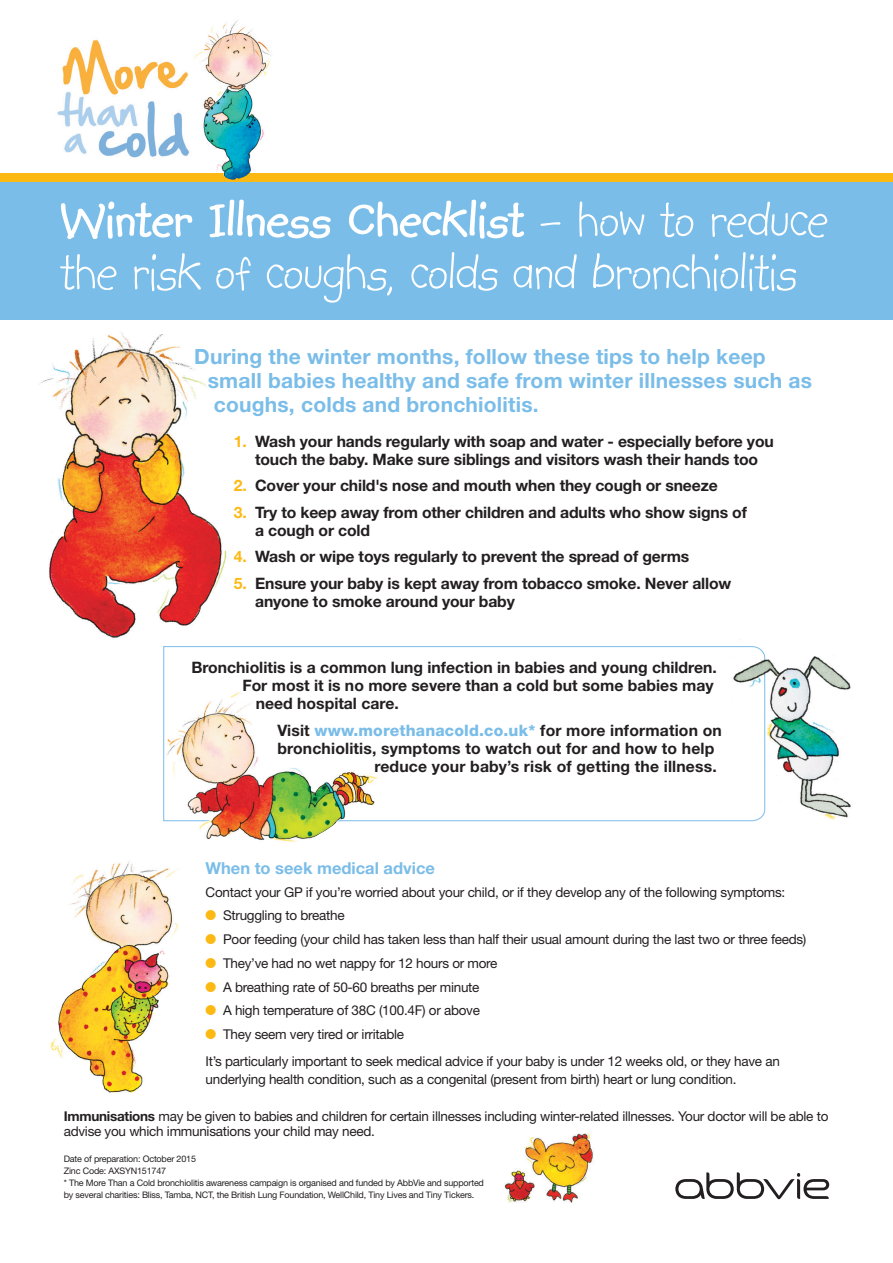
<style>
.page{position:relative;width:893px;height:1263px;background:#fff}
.page>*{position:absolute;margin:0;border:0;box-sizing:border-box;transform-origin:0 0}
.t1{font:55.5px/52.5px "Kidprint MT Std";letter-spacing:-.02em;color:#fff}
.t2{font:700 21px/24px "Helvetica Neue";letter-spacing:.01em;color:#7abde8}
.t3{font:700 16.5px "Helvetica Neue";color:#7abde8}
.t4{font:700 15.75px/18px "Helvetica Neue";letter-spacing:-.01em;color:#231f20}
.t5{font:700 15.75px "Helvetica Neue";letter-spacing:.01em;color:#231f20}
.t6{font:13.5px/23.7px "Helvetica Neue";letter-spacing:-.02em;color:#231f20}
.t7{font:9px/12px "Helvetica Neue";letter-spacing:-.02em;color:#231f20}
.s1{font-weight:700}
.s2{color:#fdb913}
.s3{font-weight:800;color:#7abde8}
.s4{font-family:"Monotype Sorts";color:#fdb913}
</style>
<div class="page">
<img style="left:57px;top:40px;width:132px;height:118px">
<svg style="left:675px;top:1172px;width:154px;height:27px"></svg>
<div style="left:0;top:181px;width:893px;height:139px;background:#7abde8"></div>
<div style="left:0;top:173px;width:893px;height:9px;background:#fdb913"></div>
<img style="left:39px;top:332px;width:188px;height:306px">
<img style="left:51px;top:861px;width:128px;height:232px">
<img style="left:193px;top:20px;width:79px;height:160px">
<img style="left:504px;top:1133px;width:89px;height:70px">
<svg style="left:163px;top:646px;width:564px;height:175px"></svg>
<img style="left:164px;top:691px;width:218px;height:151px">
<img style="left:727px;top:646px;width:124px;height:176px">
<h1 class="t1" style="left:60px;top:194px;width:770px"><span class="s1">Winter Illness Check list</span> – how to reduce the risk of coughs, colds and bronchiolitis</h1>
<h2 class="t2" style="left:208px;top:344px;width:606px;text-indent:-14px">During the winter months, follow these tips to help keep small babies healthy and safe from winter illnesses such as coughs, colds and bronchiolitis.</h2>
<p class="t4" style="left:234px;top:432px;width:541px;text-align:center"><span class="s2">1.</span> Wash your hands regularly with soap and water - especially before you touch the baby. Make sure siblings and visitors wash their hands too</p>
<p class="t4" style="left:234px;top:476px;width:485px"><span class="s2">2.</span> Cover your child's nose and mouth when they cough or sneeze</p>
<p class="t4" style="left:255px;top:503px;width:493px;text-indent:-21px"><span class="s2">3.</span> Try to keep away from other children and adults who show signs of a cough or cold</p>
<p class="t4" style="left:234px;top:547px;width:457px"><span class="s2">4.</span> Wash or wipe toys regularly to prevent the spread of germs</p>
<p class="t4" style="left:255px;top:574px;width:478px;text-indent:-21px"><span class="s2">5.</span> Ensure your baby is kept away from tobacco smoke. Never allow anyone to smoke around your baby</p>
<p class="t4" style="left:191px;top:658px;width:527px">Bronchiolitis is a common lung infection in babies and young children.</p>
<p class="t4" style="left:242px;top:676px;width:473px">For most it is no more severe than a cold but some babies may</p>
<p class="t4" style="left:256px;top:694px;width:144px">need hospital care.</p>
<p class="t5" style="left:277px;top:720px;width:446px">Visit <span class="s3">www.morethanacold.co.uk *</span> for more information on</p>
<p class="t5" style="left:277px;top:738px;width:439px">bronchiolitis, symptoms to watch out for and how to help</p>
<p class="t5" style="left:374px;top:756px;width:344px">reduce your baby’s risk of getting the illness.</p>
<p class="t3" style="left:206px;top:858px;width:231px">When to seek medical advice</p>
<p class="t6" style="left:206px;top:880px;width:602px">Contact your GP if you’re worried about your child, or if they develop any of the following symptoms:<br><span class="s4">l</span> Struggling to breathe<br><span class="s4">l</span> Poor feeding (your child has taken less than half their usual amount during the last two or three feeds) <span class="s4">l</span> They’ve had no wet nappy for 12 hours or more<br><span class="s4">l</span> A breathing rate of 50-60 breaths per minute<br><span class="s4">l</span> A high temperature of 38C (100.4F) or above<br><span class="s4">l</span> They seem very tired or irritable</p>
<p class="t6" style="left:206px;top:1051px;width:576px;line-height:18px">It’s particularly important to seek medical advice if your baby is under 12 weeks old, or they have an underlying health condition, such as a congenital (present from birth) heart or lung condition.</p>
<p class="t6" style="left:64px;top:1108px;width:766px;line-height:15px"><span class="s1">Immunisations</span> may be given to babies and children for certain illnesses including winter-related illnesses. Your doctor will be able to advise you which immunisations your child may need.</p>
<p class="t7" style="left:64px;top:1152px;width:422px">Date of preparation: October 2015<br>Zinc Code: AXSYN151747<br>* The More Than a Cold bronchiolitis awareness campaign is organised and funded by AbbVie and supported by several charities: Bliss, Tamba, NCT, the British Lung Foundation, WellChild, Tiny Lives and Tiny Tickers.</p>
</div>
